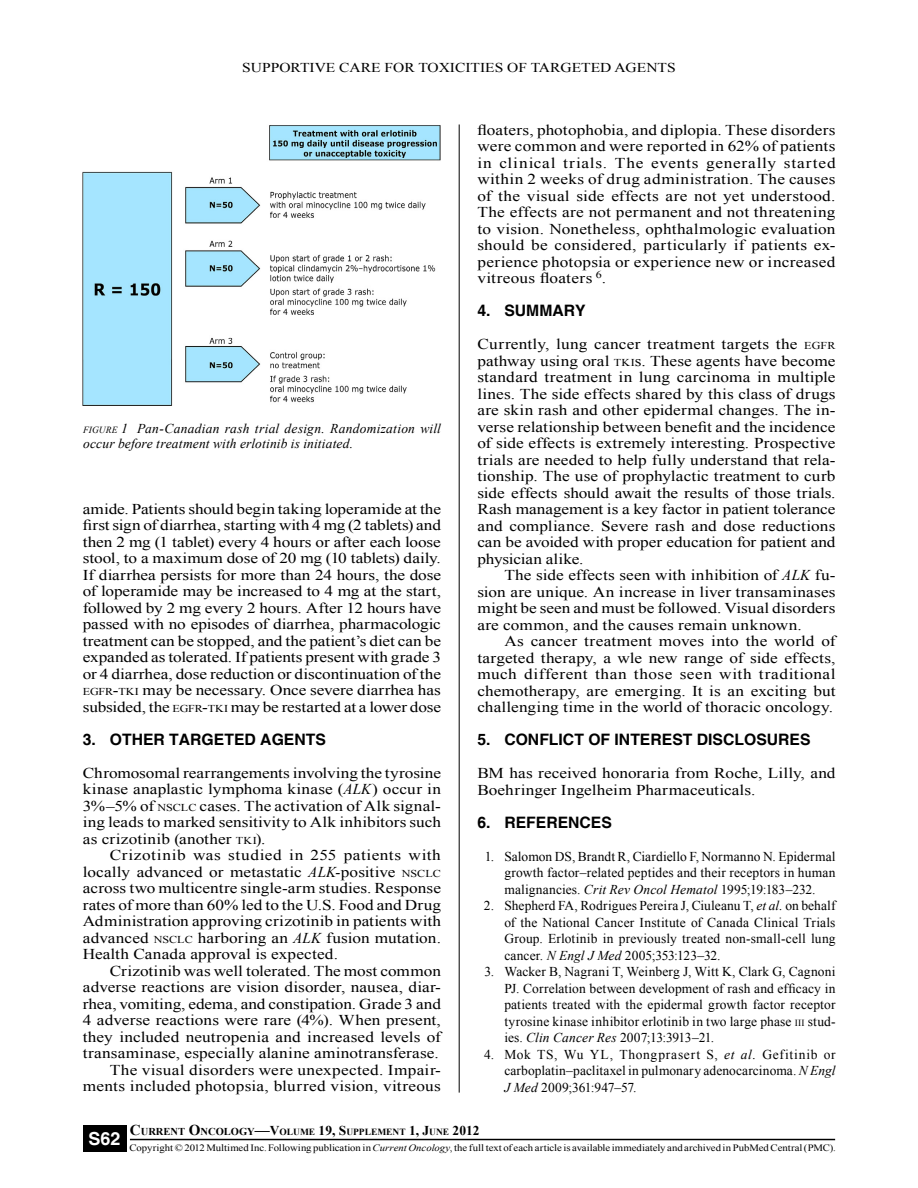
<style>
.page{position:relative;width:918px;height:1188px;background:#fff}
.page>*{position:absolute;margin:0;border:0;box-sizing:border-box;transform-origin:0 0}
.t1{font:700 18px "Helvetica";color:#fff}
.t2{font:700 15.75px "Helvetica";color:#000}
.t3{font:15px/16.5px "Times New Roman";letter-spacing:.005em;color:#000;text-align:justify;scale:1.15 1}
.t4{font:13.5px/16.5px "Times New Roman";letter-spacing:.005em;color:#000;text-align:justify}
.t5{font:italic 13.5px/15px "Times New Roman";letter-spacing:.015em;color:#000}
.t6{font:13.5px "Times New Roman";letter-spacing:.005em;color:#000;scale:1.15 1}
.t7{font:9.75px "Times New Roman";color:#000;scale:1.1 1}
.t8{font:700 9.45px "Times New Roman";color:#000}
.s1{font-size:9.45px}
.s2{font-style:inherit}
.s3{font-size:10.5px}
.s4{font-style:italic}
.s5{font-size:15px}
.s6{font-size:13.5px}
</style>
<div class="page">
<div style="left:83px;top:1125px;width:43px;height:27px;background:#000"></div>
<hr style="left:130px;top:1139px;width:705px;height:1px;background:#000">
<hr style="left:459px;top:124px;width:1px;height:969px;background:#000">
<img style="left:83px;top:125px;width:358px;height:280px">
<p class="t6" style="left:242px;top:59px;width:378px">SUPPORTIVE CARE FOR TOXICITIES OF TARGETED AGENTS</p>
<p class="t5" style="left:83px;top:421px;width:359px"><span class="s1">FIGURE</span> <span class="s2">1</span> Pan-Canadian rash trial design. Randomization will occur before treatment with erlotinib is initiated.</p>
<p class="t3" style="left:83px;top:500px;width:313px">amide. Patients should begin taking loperamide at the first sign of diarrhea, starting with 4 mg (2 tablets) and then 2 mg (1 tablet) every 4 hours or after each loose stool, to a maximum dose of 20 mg (10 tablets) daily.<br>If diarrhea persists for more than 24 hours, the dose of loperamide may be increased to 4 mg at the start, followed by 2 mg every 2 hours. After 12 hours have passed with no episodes of diarrhea, pharmacologic treatment can be stopped, and the patient’s diet can be expanded as tolerated. If patients present with grade 3 or 4 diarrhea, dose reduction or discontinuation of the <span class="s3">EGFR</span>-<span class="s3">TKI</span> may be necessary. Once severe diarrhea has subsided, the <span class="s3">EGFR</span>-<span class="s3">TKI</span> may be restarted at a lower dose</p>
<p class="t2" style="left:83px;top:730px;width:245px">3. OTHER TARGETED AGENTS</p>
<p class="t3" style="left:83px;top:764px;width:313px">Chromosomal rearrangements involving the tyrosine kinase anaplastic lymphoma kinase (<span class="s4">ALK</span>) occur in 3%–5% of <span class="s3">NSCLC</span> cases. The activation of Alk signal&shy;ing leads to marked sensitivity to Alk inhibitors such as crizotinib (another <span class="s3">TKI</span>).</p>
<p class="t3" style="left:83px;top:847px;width:313px;text-indent:27px">Crizotinib was studied in 255 patients with locally advanced or metastatic <span class="s4">ALK-</span>positive <span class="s3">NSCLC </span>across two multicentre single-arm studies. Response rates of more than 60% led to the U.S. Food and Drug Administration approving crizotinib in patients with advanced <span class="s3">NSCLC</span> harboring an <span class="s4">ALK</span> fusion mutation.<br>Health Canada approval is expected.</p>
<p class="t3" style="left:83px;top:962px;width:313px;text-align:right">Crizotinib was well tolerated. The most common adverse reactions are vision disorder, nausea, diar&shy;rhea, vomiting, edema, and constipation. Grade 3 and 4 adverse reactions were rare (4%). When present, they included neutropenia and increased levels of transaminase, especially alanine aminotransferase.<br>The visual disorders were unexpected. Impair&shy;ments included photopsia, blurred vision, vitreous</p>
<p class="t3" style="left:477px;top:121px;width:313px">floaters, photophobia, and diplopia. These disorders were common and were reported in 62% of patients in clinical trials. The events generally started within 2 weeks of drug administration. The causes of the visual side effects are not yet understood.<br>The effects are not permanent and not threatening to vision. Nonetheless, ophthalmologic evaluation should be considered, particularly if patients ex&shy;perience photopsia or experience new or increased vitreous floaters <sup>6</sup>.</p>
<p class="t2" style="left:477px;top:301px;width:110px">4. SUMMARY</p>
<p class="t3" style="left:477px;top:336px;width:313px">Currently, lung cancer treatment targets the <span class="s3">EGFR </span>pathway using oral <span class="s3">TKI</span>s. These agents have become standard treatment in lung carcinoma in multiple lines. The side effects shared by this class of drugs are skin rash and other epidermal changes. The in&shy;verse relationship between benefit and the incidence of side effects is extremely interesting. Prospective trials are needed to help fully understand that rela&shy;tionship. The use of prophylactic treatment to curb side effects should await the results of those trials.<br>Rash management is a key factor in patient tolerance and compliance. Severe rash and dose reductions can be avoided with proper education for patient and physician alike.</p>
<p class="t3" style="left:477px;top:567px;width:313px;text-indent:27px">The side effects seen with inhibition of <span class="s4">ALK</span> fu&shy;sion are unique. An increase in liver transaminases might be seen and must be followed. Visual disorders are common, and the causes remain unknown.</p>
<p class="t3" style="left:477px;top:633px;width:313px;text-indent:27px">As cancer treatment moves into the world of targeted therapy, a wle new range of side effects, much different than those seen with traditional chemotherapy, are emerging. It is an exciting but challenging time in the world of thoracic oncology.</p>
<p class="t2" style="left:477px;top:730px;width:335px">5. CONFLICT OF INTEREST DISCLOSURES</p>
<p class="t3" style="left:477px;top:765px;width:313px">BM has received honoraria from Roche, Lilly, and<br>Boehringer Ingelheim Pharmaceuticals.</p>
<p class="t2" style="left:477px;top:813px;width:136px">6. REFERENCES</p>
<p class="t4" style="left:504px;top:848px;width:333px;text-indent:-20px">1. Salomon DS, Brandt R, Ciardiello F, Normanno N. Epidermal growth factor–related peptides and their receptors in human malignancies. <span class="s4">Crit Rev Oncol Hematol</span> 1995;19:183–232.</p>
<p class="t4" style="left:504px;top:897px;width:333px;text-indent:-20px">2. Shepherd FA, Rodrigues Pereira J, Ciuleanu T, <span class="s4">et al.</span> on behalf of the National Cancer Institute of Canada Clinical Trials Group. Erlotinib in previously treated non-small-cell lung cancer. <span class="s4">N Engl J Med</span> 2005;353:123–32.</p>
<p class="t4" style="left:504px;top:963px;width:333px;text-indent:-20px">3. Wacker B, Nagrani T, Weinberg J, Witt K, Clark G, Cagnoni PJ. Correlation between development of rash and efficacy in patients treated with the epidermal growth factor receptor tyrosine kinase inhibitor erlotinib in two large phase <span class="s1">III</span> stud&shy;ies. <span class="s4">Clin Cancer Res</span> 2007;13:3913–21.</p>
<p class="t4" style="left:504px;top:1046px;width:333px;text-indent:-20px">4. Mok TS, Wu YL, Thongprasert S, <span class="s4">et al.</span> Gefitinib or carboplatin–paclitaxel in pulmonary adenocarcinoma. <span class="s4">N Engl J Med</span> 2009;361:947–57.</p>
<p class="t1" style="left:89px;top:1128px;width:34px">S62</p>
<p class="t8" style="left:130px;top:1125px;width:351px"><span class="s5">C</span><span class="s3">URRENT</span> <span class="s5">O</span><span class="s3">NCOLOGY</span><span class="s5">—</span><span class="s6">V</span>OLUME <span class="s6">19, S</span>UPPLEMENT <span class="s6">1, J</span>UNE <span class="s6">2012</span></p>
<p class="t7" style="left:129px;top:1141px;width:644px">Copyright © 2012 Multimed Inc. Following publication in <span class="s4">Current Oncology</span>, the full text of each article is available immediately and archived in PubMed Central (PMC).</p>
</div>
